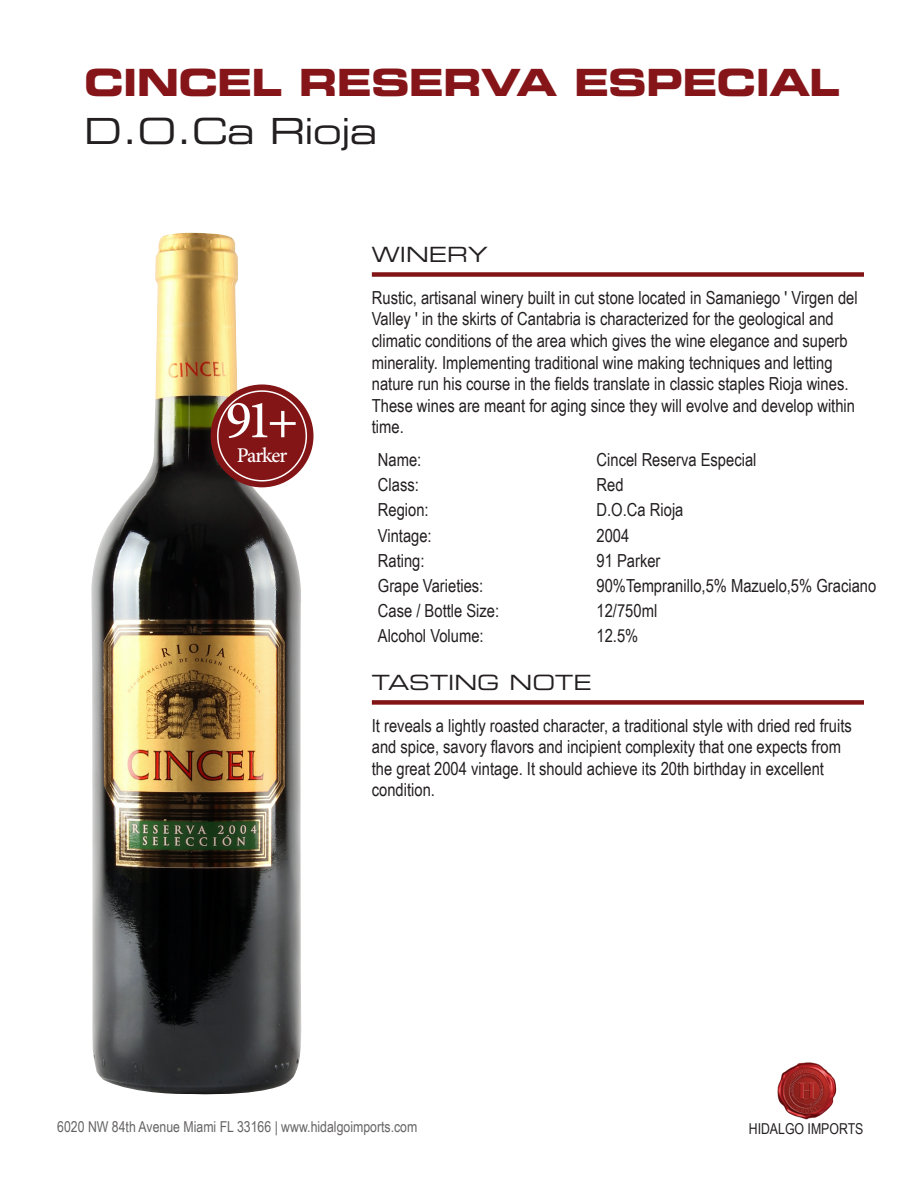
<style>
.page{position:relative;width:918px;height:1188px;background:#fff}
.page>*{position:absolute;margin:0;border:0;box-sizing:border-box;transform-origin:0 0}
.t1{font:500 54px "Minion Pro";color:#fff}
.t2{font:37.5px "Eurostile LT Std Bold Ex 2";letter-spacing:-.025em;color:#851518}
.t3{font:36px "Eurostile LT Std Ex 2";letter-spacing:-.03em;color:#231f20}
.t4{font:21px "Eurostile LT Std Ex 2";color:#231f20}
.t5{font:500 21px "Minion Pro";letter-spacing:-.06em;color:#fff}
.t6{font:18px/21.6px "Arial Narrow";color:#231f20}
.t7{font:15px "Arial Narrow";color:#231f20}
</style>
<div class="page">
<img style="left:91px;top:233px;width:212px;height:862px">
<img style="left:777px;top:1062px;width:60px;height:58px">
<div style="left:372px;top:272px;width:492px;height:5px;background:#821416"></div>
<div style="left:372px;top:700px;width:492px;height:5px;background:#821416"></div>
<div style="left:211px;top:384px;width:102px;height:103px;background:#841517;border-radius:50%"></div>
<div style="left:217px;top:390px;width:90px;height:92px;border:2px solid #fff;border-radius:50%"></div>
<p class="t2" style="left:84px;top:56px;width:757px">CINCEL RESERVA ESPECIAL</p>
<p class="t3" style="left:84px;top:106px;width:295px">D.O.Ca Rioja</p>
<p class="t1" style="left:226px;top:384px;width:74px">91+</p>
<p class="t5" style="left:237px;top:442px;width:52px">Parker</p>
<p class="t4" style="left:372px;top:240px;width:118px">WINERY</p>
<p class="t6" style="left:372px;top:286px;width:487px">Rustic, artisanal winery built in cut stone located in Samaniego ' Virgen del Valley ' in the skirts of Cantabria is characterized for the geological and climatic conditions of the area which gives the wine elegance and superb minerality. Implementing traditional wine making techniques and letting nature run his course in the fields translate in classic staples Rioja wines.<br>These wines are meant for aging since they will evolve and develop within time.</p>
<p class="t6" style="left:378px;top:448px;width:45px">Name:</p>
<p class="t6" style="left:597px;top:448px;width:161px">Cincel Reserva Especial</p>
<p class="t6" style="left:378px;top:474px;width:43px">Class:</p>
<p class="t6" style="left:597px;top:474px;width:29px">Red</p>
<p class="t6" style="left:378px;top:499px;width:52px">Region:</p>
<p class="t6" style="left:597px;top:499px;width:88px">D.O.Ca Rioja</p>
<p class="t6" style="left:378px;top:524px;width:55px">Vintage:</p>
<p class="t6" style="left:597px;top:524px;width:34px">2004</p>
<p class="t6" style="left:378px;top:549px;width:48px">Rating:</p>
<p class="t6" style="left:597px;top:549px;width:65px">91 Parker</p>
<p class="t6" style="left:378px;top:574px;width:107px">Grape Varieties:</p>
<p class="t6" style="left:597px;top:574px;width:281px">90%Tempranillo,5% Mazuelo,5% Graciano</p>
<p class="t6" style="left:378px;top:599px;width:123px">Case / Bottle Size:</p>
<p class="t6" style="left:597px;top:599px;width:62px">12/750ml</p>
<p class="t6" style="left:378px;top:624px;width:107px">Alcohol Volume:</p>
<p class="t6" style="left:597px;top:624px;width:43px">12.5%</p>
<p class="t4" style="left:372px;top:668px;width:221px">TASTING NOTE</p>
<p class="t6" style="left:372px;top:714px;width:481px">It reveals a lightly roasted character, a traditional style with dried red fruits and spice, savory flavors and incipient complexity that one expects from the great 2004 vintage. It should achieve its 20th birthday in excellent condition.</p>
<p class="t7" style="left:57px;top:1116px;width:362px">6020 NW 84th Avenue Miami FL 33166 | www.hidalgoimports.com</p>
<p class="t7" style="left:749px;top:1118px;width:116px">HIDALGO IMPORTS</p>
</div>
